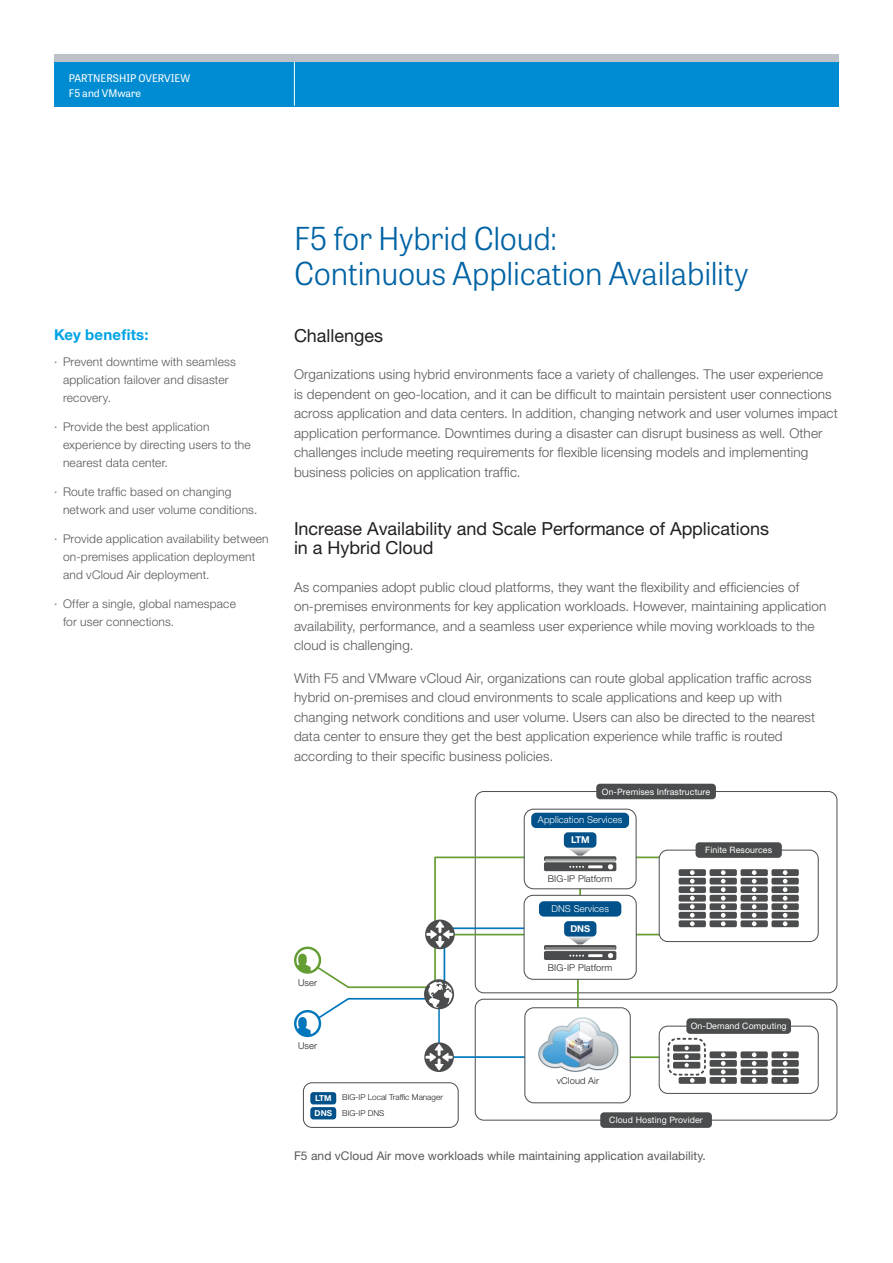
<style>
.page{position:relative;width:893px;height:1263px;background:#fff}
.page>*{position:absolute;margin:0;border:0;box-sizing:border-box;transform-origin:0 0}
.t1{font:300 31.5px/34.5px "Tablet Gothic";letter-spacing:-.01em;color:#0063a4}
.t2{font:18px/19.5px "Helvetica Neue LT Std";color:#231f20}
.t3{font:700 15px "Helvetica Neue LT Std";letter-spacing:.015em;color:#00a3e3}
.t4{font:300 13.5px/19.5px "Helvetica Neue LT Std";letter-spacing:.01em;color:#57585a}
.t5{font:300 12px/18px "Helvetica Neue LT Std";letter-spacing:.015em;color:#57585a}
.t6{font:12px "Helvetica Neue LT Std";letter-spacing:.005em;color:#57585a}
.t7{font:10.5px/15px "Tablet Gothic";color:#fff}
.t8{font:300 9.6px "Helvetica Neue LT Std";letter-spacing:.01em;color:#fff}
.t9{font:300 9.45px "Helvetica Neue LT Std";letter-spacing:.01em;color:#231f20}
.t10{font:700 9.45px "Helvetica Neue LT Std";letter-spacing:-.01em;color:#fff}
.t11{font:8.85px "Helvetica Neue LT Std";letter-spacing:.01em;color:#fff}
.t12{font:300 8.25px/15.3px "Helvetica Neue LT Std";color:#231f20}
.t13{font:700 8.25px/15px "Helvetica Neue LT Std";letter-spacing:.01em;color:#fff}
</style>
<div class="page">
<div style="left:54px;top:56px;width:785px;height:51px;background:#008cd2"></div>
<hr style="left:294px;top:54px;width:1px;height:52px;background:#fff">
<div style="left:54px;top:54px;width:785px;height:7px;background:#bdc1c8"></div>
<div style="left:475px;top:999px;width:362px;height:121px;border:1px solid #4b4c4d;border-radius:9px"></div>
<hr style="left:597px;top:1056px;width:154px;height:2px;background:#649e33">
<hr style="left:438px;top:1009px;width:2px;height:34px;background:#0077bd">
<div style="left:596px;top:784px;width:120px;height:15px;background:#4b4c4d;border-radius:4px"></div>
<div style="left:600px;top:1112px;width:112px;height:16px;background:#4b4c4d;border-radius:4px"></div>
<svg style="left:294px;top:946px;width:27px;height:28px"></svg>
<svg style="left:294px;top:1010px;width:27px;height:27px"></svg>
<hr style="left:454px;top:1056px;width:155px;height:2px;background:#0077bd">
<svg style="left:424px;top:1042px;width:30px;height:30px"></svg>
<hr style="left:578px;top:856px;width:158px;height:2px;background:#649e33">
<hr style="left:597px;top:934px;width:154px;height:1px;background:#649e33">
<div style="left:659px;top:850px;width:159px;height:91px;background:#fff;border-radius:9px"></div>
<div style="left:659px;top:850px;width:160px;height:92px;border:1px solid #4b4c4d;border-radius:9px"></div>
<div style="left:696px;top:842px;width:86px;height:16px;background:#4b4c4d;border-radius:4px"></div>
<svg style="left:679px;top:869px;width:120px;height:58px"></svg>
<div style="left:659px;top:1026px;width:159px;height:67px;background:#fff;border-radius:9px"></div>
<div style="left:659px;top:1026px;width:160px;height:68px;border:1px solid #4b4c4d;border-radius:9px"></div>
<div style="left:686px;top:1018px;width:105px;height:16px;background:#4b4c4d;border-radius:4px"></div>
<svg style="left:667px;top:1038px;width:132px;height:46px"></svg>
<div style="left:524px;top:809px;width:112px;height:80px;background:#fff;border-radius:9px"></div>
<div style="left:524px;top:809px;width:112px;height:80px;border:1px solid #4b4c4d;border-radius:9px"></div>
<div style="left:564px;top:832px;width:32px;height:16px;background:#01518a;border-radius:4px"></div>
<div style="left:531px;top:813px;width:98px;height:15px;background:#01518a;border-radius:5px"></div>
<div style="left:524px;top:895px;width:112px;height:84px;background:#fff;border-radius:9px"></div>
<div style="left:524px;top:895px;width:113px;height:85px;border:1px solid #4b4c4d;border-radius:9px"></div>
<svg style="left:296px;top:846px;width:319px;height:188px"></svg>
<hr style="left:588px;top:954px;width:14px;height:3px;background:#fff">
<div style="left:539px;top:901px;width:82px;height:15px;background:#01518a;border-radius:5px"></div>
<div style="left:564px;top:921px;width:32px;height:15px;background:#01518a;border-radius:4px"></div>
<div style="left:525px;top:1008px;width:105px;height:95px;background:#fff;border-radius:9px"></div>
<div style="left:524px;top:1007px;width:107px;height:96px;border:1px solid #4b4c4d;border-radius:9px"></div>
<img style="left:539px;top:1018px;width:80px;height:53px">
<div style="left:303px;top:1082px;width:156px;height:46px;border:1px solid #4b4c4d;border-radius:9px"></div>
<div style="left:310px;top:1092px;width:26px;height:12px;background:#01518a;border-radius:3px"></div>
<div style="left:310px;top:1107px;width:26px;height:12px;background:#01518a;border-radius:3px"></div>
<p class="t7" style="left:69px;top:70px;width:123px">PARTNERSHIP OVERVIEW<br>F5 and VMware</p>
<p class="t3" style="left:54px;top:325px;width:96px">Key benefits:</p>
<p class="t5" style="left:63px;top:353px;width:174px;text-indent:-9px">· Prevent downtime with seamless application failover and disaster recovery.</p>
<p class="t5" style="left:63px;top:418px;width:189px;text-indent:-9px">· Provide the best application experience by directing users to the nearest data center.</p>
<p class="t5" style="left:63px;top:482px;width:196px;text-indent:-9px">· Route traffic based on changing network and user volume conditions.</p>
<p class="t5" style="left:63px;top:529px;width:207px;text-indent:-9px">· Provide application availability between on-premises application deployment and vCloud Air deployment.</p>
<p class="t5" style="left:63px;top:594px;width:174px;text-indent:-9px">· Offer a single, global namespace for user connections.</p>
<h1 class="t1" style="left:294px;top:220px;width:456px">F5 for Hybrid Cloud:<br>Continuous Application Availability</h1>
<h2 class="t2" style="left:294px;top:326px;width:91px">Challenges</h2>
<p class="t4" style="left:294px;top:364px;width:545px">Organizations using hybrid environments face a variety of challenges. The user experience<br>is dependent on geo-location, and it can be difficult to maintain persistent user connections across application and data centers. In addition, changing network and user volumes impact application performance. Downtimes during a disaster can disrupt business as well. Other challenges include meeting requirements for flexible licensing models and implementing business policies on application traffic.</p>
<h2 class="t2" style="left:294px;top:519px;width:476px">Increase Availability and Scale Performance of Applications in a Hybrid Cloud</h2>
<p class="t4" style="left:294px;top:577px;width:534px">As companies adopt public cloud platforms, they want the flexibility and efficiencies of on-premises environments for key application workloads. However, maintaining application availability, performance, and a seamless user experience while moving workloads to the cloud is challenging.</p>
<p class="t4" style="left:294px;top:668px;width:523px">With F5 and VMware vCloud Air, organizations can route global application traffic across hybrid on-premises and cloud environments to scale applications and keep up with changing network conditions and user volume. Users can also be directed to the nearest data center to ensure they get the best application experience while traffic is routed according to their specific business policies.</p>
<p class="t11" style="left:602px;top:786px;width:110px">On-Premises Infrastructure</p>
<p class="t8" style="left:538px;top:814px;width:86px">Application Services</p>
<p class="t9" style="left:298px;top:977px;width:21px">User</p>
<p class="t9" style="left:298px;top:1040px;width:21px">User</p>
<p class="t13" style="left:315px;top:1090px;width:19px">LTM<br>DNS</p>
<p class="t12" style="left:342px;top:1089px;width:102px">BIG-IP Local Traffic Manager<br>BIG-IP DNS</p>
<p class="t10" style="left:571px;top:834px;width:20px">LTM</p>
<p class="t9" style="left:548px;top:873px;width:66px">BIG-IP Platform</p>
<p class="t8" style="left:551px;top:903px;width:59px">DNS Services</p>
<p class="t8" style="left:538px;top:904px;width:86px">Application Services</p>
<p class="t10" style="left:570px;top:922px;width:21px">DNS</p>
<p class="t9" style="left:548px;top:962px;width:66px">BIG-IP Platform</p>
<p class="t9" style="left:557px;top:1074px;width:44px">vCloud Air</p>
<p class="t11" style="left:705px;top:845px;width:68px">Finite Resources</p>
<p class="t11" style="left:691px;top:1021px;width:97px">On-Demand Computing</p>
<p class="t11" style="left:609px;top:1115px;width:95px">Cloud Hosting Provider</p>
<p class="t6" style="left:294px;top:1148px;width:413px">F5 and vCloud Air move workloads while maintaining application availability.</p>
</div>
